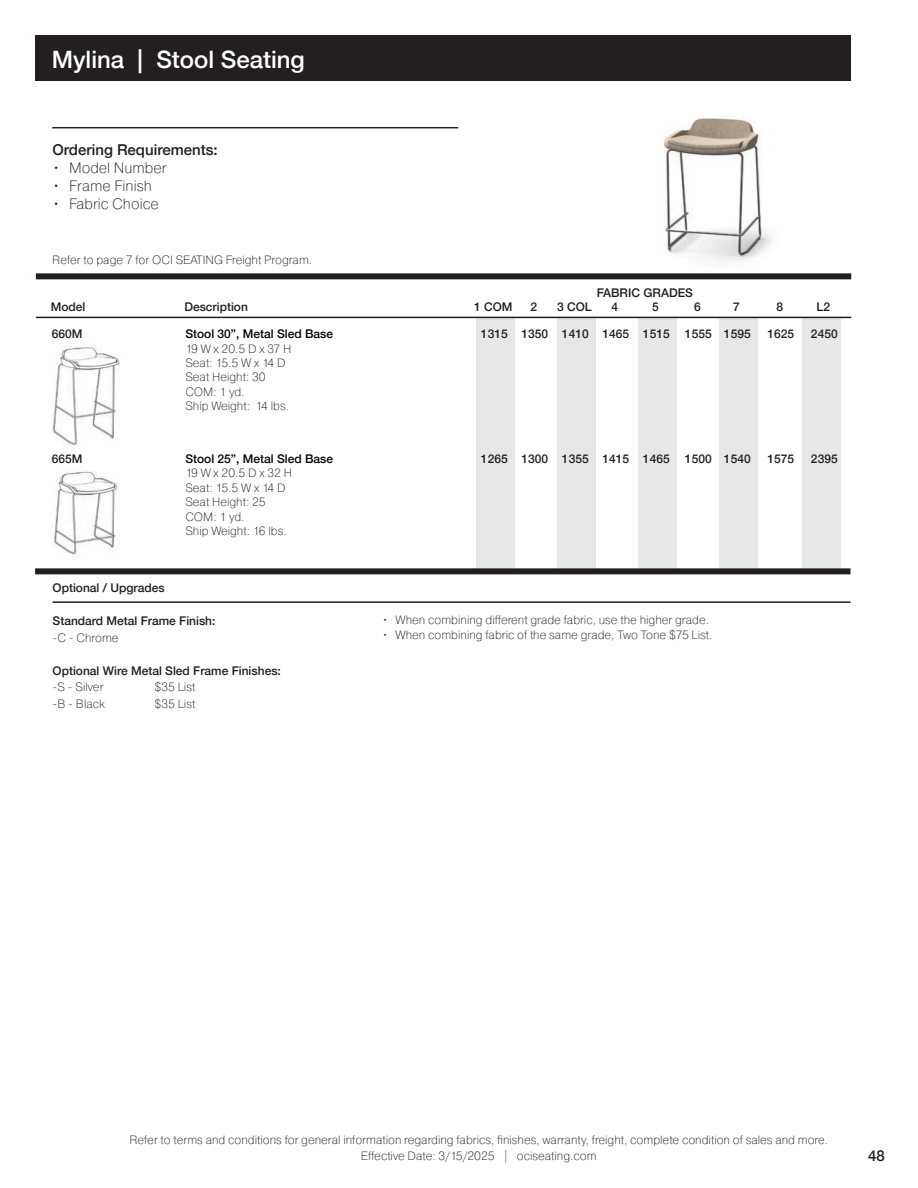
<style>
.page{position:relative;width:918px;height:1188px;background:#fff}
.page>*{position:absolute;margin:0;border:0;box-sizing:border-box;transform-origin:0 0}
.t1{font:500 24px "Helvetica Neue";color:#fff}
.t2{font:200 15px "Pragmatica";color:#231f20}
.t3{font:500 15px "Helvetica Neue";color:#231f20}
.t4{font:200 12px/14.4px "Pragmatica";color:#231f20}
.t5{font:500 12px "Helvetica Neue";color:#231f20}
.t6{font:500 12px "Helvetica Neue";color:#040503}
</style>
<div class="page">
<div style="left:802px;top:317px;width:38px;height:254px;background:#e6e7e9"></div>
<div style="left:476px;top:318px;width:39px;height:252px;background:#e6e7e9"></div>
<div style="left:557px;top:318px;width:39px;height:252px;background:#e6e7e9"></div>
<div style="left:638px;top:318px;width:39px;height:252px;background:#e6e7e9"></div>
<div style="left:719px;top:318px;width:39px;height:252px;background:#e6e7e9"></div>
<img style="left:52px;top:347px;width:68px;height:99px">
<img style="left:52px;top:471px;width:68px;height:84px">
<img style="left:663px;top:118px;width:110px;height:145px">
<div style="left:35px;top:568px;width:815px;height:6px;background:#231f20"></div>
<hr style="left:36px;top:317px;width:815px;height:1px;background:#231f20">
<hr style="left:52px;top:127px;width:406px;height:1px;background:#231f20">
<div style="left:36px;top:273px;width:815px;height:6px;background:#231f20"></div>
<div style="left:35px;top:35px;width:815px;height:46px;background:#231f20"></div>
<hr style="left:53px;top:601px;width:798px;height:2px;background:#231f20">
<h1 class="t1" style="left:52px;top:40px;width:254px">Mylina | Stool Seating</h1>
<p class="t3" style="left:53px;top:138px;width:167px">Ordering Requirements:</p>
<p class="t2" style="left:53px;top:159px;width:116px">• Model Number</p>
<p class="t2" style="left:53px;top:177px;width:101px">• Frame Finish</p>
<p class="t2" style="left:53px;top:195px;width:108px">• Fabric Choice</p>
<p class="t4" style="left:52px;top:253px;width:261px">Refer to page 7 for OCI SEATING Freight Program.</p>
<p class="t5" style="left:597px;top:283px;width:98px">FABRIC GRADES</p>
<p class="t5" style="left:51px;top:297px;width:36px">Model</p>
<p class="t5" style="left:184px;top:297px;width:65px">Description</p>
<p class="t5" style="left:474px;top:297px;width:40px">1 COM</p>
<p class="t5" style="left:531px;top:297px;width:8px">2</p>
<p class="t5" style="left:557px;top:297px;width:36px">3 COL</p>
<p class="t5" style="left:612px;top:297px;width:8px">4</p>
<p class="t5" style="left:652px;top:297px;width:8px">5</p>
<p class="t5" style="left:694px;top:297px;width:8px">6</p>
<p class="t5" style="left:733px;top:297px;width:8px">7</p>
<p class="t5" style="left:777px;top:297px;width:8px">8</p>
<p class="t5" style="left:817px;top:297px;width:15px">L2</p>
<p class="t5" style="left:52px;top:324px;width:32px">660M</p>
<p class="t6" style="left:185px;top:324px;width:149px">Stool 30”, Metal Sled Base</p>
<p class="t5" style="left:481px;top:324px;width:190px">1315 1350 1410 1465 1515</p>
<p class="t5" style="left:685px;top:324px;width:67px">1555 1595</p>
<p class="t5" style="left:767px;top:324px;width:28px">1625</p>
<p class="t5" style="left:811px;top:324px;width:28px">2450</p>
<p class="t4" style="left:185px;top:341px;width:108px">19 W x 20.5 D x 37 H<br>Seat: 15.5 W x 14 D<br>Seat Height: 30<br>COM: 1 yd.<br>Ship Weight: 14 lbs.</p>
<p class="t5" style="left:52px;top:449px;width:32px">665M</p>
<p class="t6" style="left:185px;top:449px;width:149px">Stool 25”, Metal Sled Base</p>
<p class="t5" style="left:481px;top:449px;width:190px">1265 1300 1355 1415 1465</p>
<p class="t5" style="left:685px;top:449px;width:67px">1500 1540</p>
<p class="t5" style="left:767px;top:449px;width:28px">1575</p>
<p class="t5" style="left:811px;top:449px;width:28px">2395</p>
<p class="t4" style="left:185px;top:466px;width:108px">19 W x 20.5 D x 32 H<br>Seat: 15.5 W x 14 D<br>Seat Height: 25<br>COM: 1 yd.<br>Ship Weight: 16 lbs.</p>
<p class="t5" style="left:53px;top:578px;width:114px">Optional / Upgrades</p>
<p class="t5" style="left:53px;top:611px;width:164px">Standard Metal Frame Finish:</p>
<p class="t4" style="left:53px;top:630px;width:68px">-C - Chrome</p>
<p class="t5" style="left:53px;top:661px;width:230px">Optional Wire Metal Sled Frame Finishes:</p>
<p class="t4" style="left:53px;top:679px;width:52px">-S - Silver</p>
<p class="t4" style="left:155px;top:679px;width:42px">$35 List</p>
<p class="t4" style="left:53px;top:696px;width:54px">-B - Black</p>
<p class="t4" style="left:155px;top:696px;width:42px">$35 List</p>
<p class="t4" style="left:382px;top:612px;width:328px">• When combining different grade fabric, use the higher grade.</p>
<p class="t4" style="left:382px;top:627px;width:332px">• When combining fabric of the same grade, Two Tone $75 List.</p>
<p class="t4" style="left:129px;top:1131px;width:700px;line-height:16.5px;text-align:center">Refer to terms and conditions for general information regarding fabrics, finishes, warranty, freight, complete condition of sales and more.<br>Effective Date: 3/15/2025 | ociseating.com</p>
<p class="t3" style="left:868px;top:1144px;width:18px">48</p>
</div>
